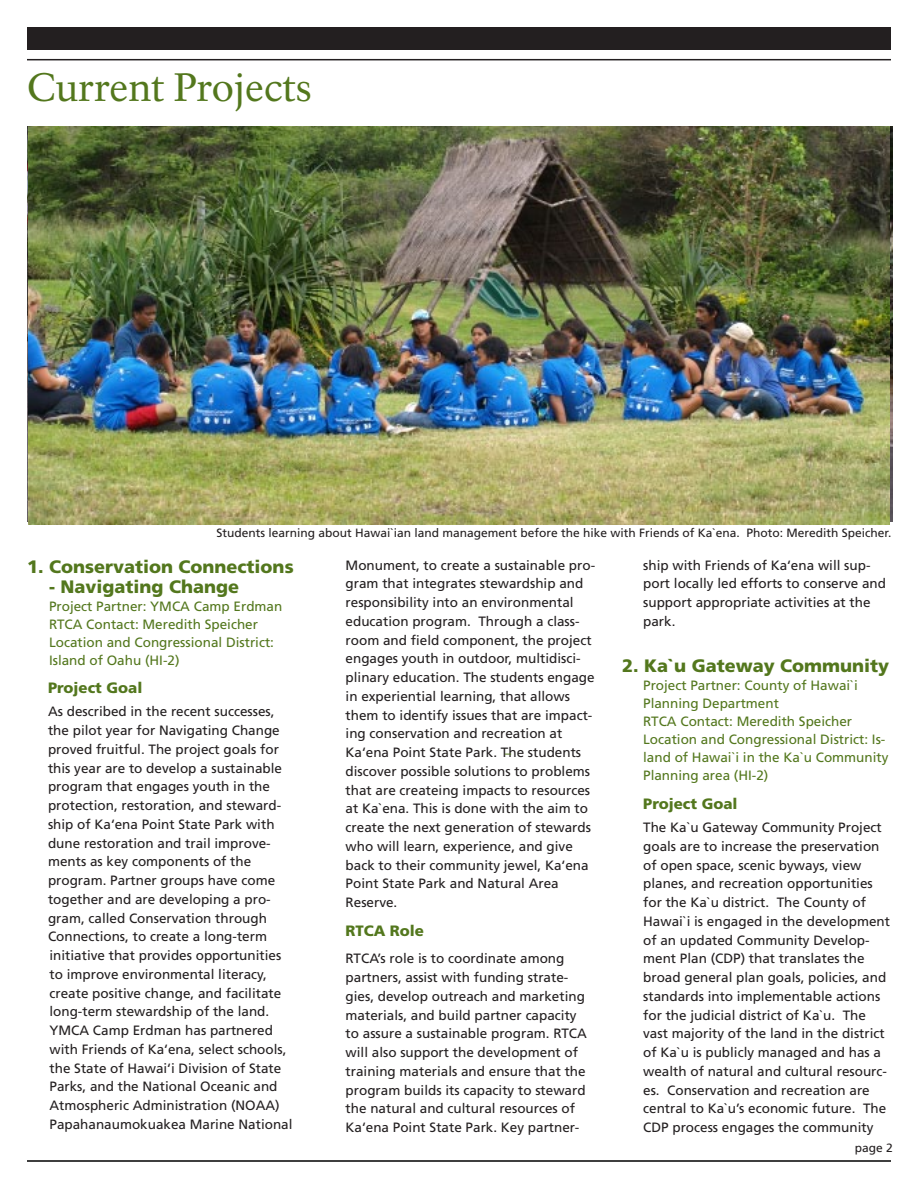
<style>
.page{position:relative;width:918px;height:1188px;background:#fff}
.page>*{position:absolute;margin:0;border:0;box-sizing:border-box;transform-origin:0 0}
._01_RecentSuccess_H1{font:39px "NPS Rawlinson OT";color:#53771d}
._04_CurrentProject_H{font:900 18px "Frutiger LT Std";color:#53771d}
._06_CurrentProject_H{font:900 15px "Frutiger LT Std";color:#53771d}
._07_CurrentProject_T{font:900 15px "Frutiger LT Std";color:#53771d}
._07_CurrentProject_T-2{font:13.5px/18.8px "Frutiger LT Std";color:#231f20}
._05_CurrentProject_p{font:13.5px/18px "Frutiger LT Std";color:#53771d}
._04_CurrentProject_H-2{font:13.5px/18px "Frutiger LT Std";color:#53771d}
._08_Caption{font:12px "Frutiger LT Std";color:#231f20}
._15_Continued{font:12px "Frutiger LT Std";color:#231f20}
</style>
<div class="page">
<div style="left:27px;top:27px;width:864px;height:23px;background:#231f20"></div>
<hr style="left:27px;top:59px;width:864px;height:1px;background:#231f20">
<hr style="left:27px;top:1160px;width:864px;height:2px;background:#000">
<img style="left:29px;top:126px;width:861px;height:398px">
<p class="_01_RecentSuccess_H1" style="left:27px;top:64px;width:286px">Current Projects</p>
<p class="_08_Caption" style="left:216px;top:526px;width:677px">Students learning about Hawai`ian land management before the hike with Friends of Ka`ena. Photo: Meredith Speicher.</p>
<p class="_04_CurrentProject_H" style="left:27px;top:556px;width:268px">1. Conservation Connections</p>
<p class="_04_CurrentProject_H" style="left:49px;top:575px;width:192px">- Navigating Change</p>
<p class="_04_CurrentProject_H-2" style="left:49px;top:597px;width:235px">Project Partner: YMCA Camp Erdman<br>RTCA Contact: Meredith Speicher<br>Location and Congressional District:<br>Island of Oahu (HI-2)</p>
<p class="_06_CurrentProject_H" style="left:48px;top:679px;width:96px">Project Goal</p>
<p class="_07_CurrentProject_T-2" style="left:48px;top:702px;width:246px">As described in the recent successes, the pilot year for Navigating Change proved fruitful. The project goals for this year are to develop a sustainable program that engages youth in the protection, restoration, and steward&shy;ship of Ka‘ena Point State Park with dune restoration and trail improve&shy;ments as key components of the program. Partner groups have come together and are developing a pro&shy;gram, called Conservation through Connections, to create a long-term initiative that provides opportunities to improve environmental literacy, create positive change, and facilitate long-term stewardship of the land.<br>YMCA Camp Erdman has partnered with Friends of Ka‘ena, select schools, the State of Hawai‘i Division of State Parks, and the National Oceanic and Atmospheric Administration (NOAA)<br>Papahanaumokuakea Marine National</p>
<p class="_07_CurrentProject_T-2" style="left:346px;top:556px;width:251px">Monument, to create a sustainable pro&shy;gram that integrates stewardship and responsibility into an environmental education program. Through a class&shy;room and field component, the project engages youth in outdoor, multidisci&shy;plinary education. The students engage in experiential learning, that allows them to identify issues that are impact&shy;ing conservation and recreation at Ka‘ena Point State Park. The students discover possible solutions to problems that are createing impacts to resources at Ka`ena. This is done with the aim to create the next generation of stewards who will learn, experience, and give back to their community jewel, Ka‘ena Point State Park and Natural Area Reserve.</p>
<p class="_07_CurrentProject_T" style="left:346px;top:921px;width:80px">RTCA Role</p>
<p class="_07_CurrentProject_T-2" style="left:346px;top:949px;width:243px">RTCA’s role is to coordinate among partners, assist with funding strate&shy;gies, develop outreach and marketing materials, and build partner capacity to assure a sustainable program. RTCA will also support the development of training materials and ensure that the program builds its capacity to steward the natural and cultural resources of Ka‘ena Point State Park. Key partner-</p>
<p class="_07_CurrentProject_T-2" style="left:643px;top:556px;width:244px">ship with Friends of Ka‘ena will sup&shy;port locally led efforts to conserve and support appropriate activities at the park.</p>
<p class="_04_CurrentProject_H" style="left:622px;top:655px;width:269px">2. Ka`u Gateway Community</p>
<p class="_05_CurrentProject_p" style="left:643px;top:677px;width:216px">Project Partner: County of Hawai`i<br>Planning Department</p>
<p class="_05_CurrentProject_p" style="left:643px;top:713px;width:211px">RTCA Contact: Meredith Speicher</p>
<p class="_05_CurrentProject_p" style="left:643px;top:731px;width:247px">Location and Congressional District: Is&shy;land of Hawai`i in the Ka`u Community<br>Planning area (HI-2)</p>
<p class="_06_CurrentProject_H" style="left:643px;top:795px;width:96px">Project Goal</p>
<p class="_07_CurrentProject_T-2" style="left:643px;top:818px;width:248px">The Ka`u Gateway Community Project goals are to increase the preservation of open space, scenic byways, view planes, and recreation opportunities for the Ka`u district. The County of Hawai`i is engaged in the development of an updated Community Develop&shy;ment Plan (CDP) that translates the broad general plan goals, policies, and standards into implementable actions for the judicial district of Ka`u. The vast majority of the land in the district of Ka`u is publicly managed and has a wealth of natural and cultural resourc&shy;es. Conservation and recreation are central to Ka`u’s economic future. The CDP process engages the community</p>
<p class="_15_Continued" style="left:855px;top:1141px;width:40px">page 2</p>
</div>
